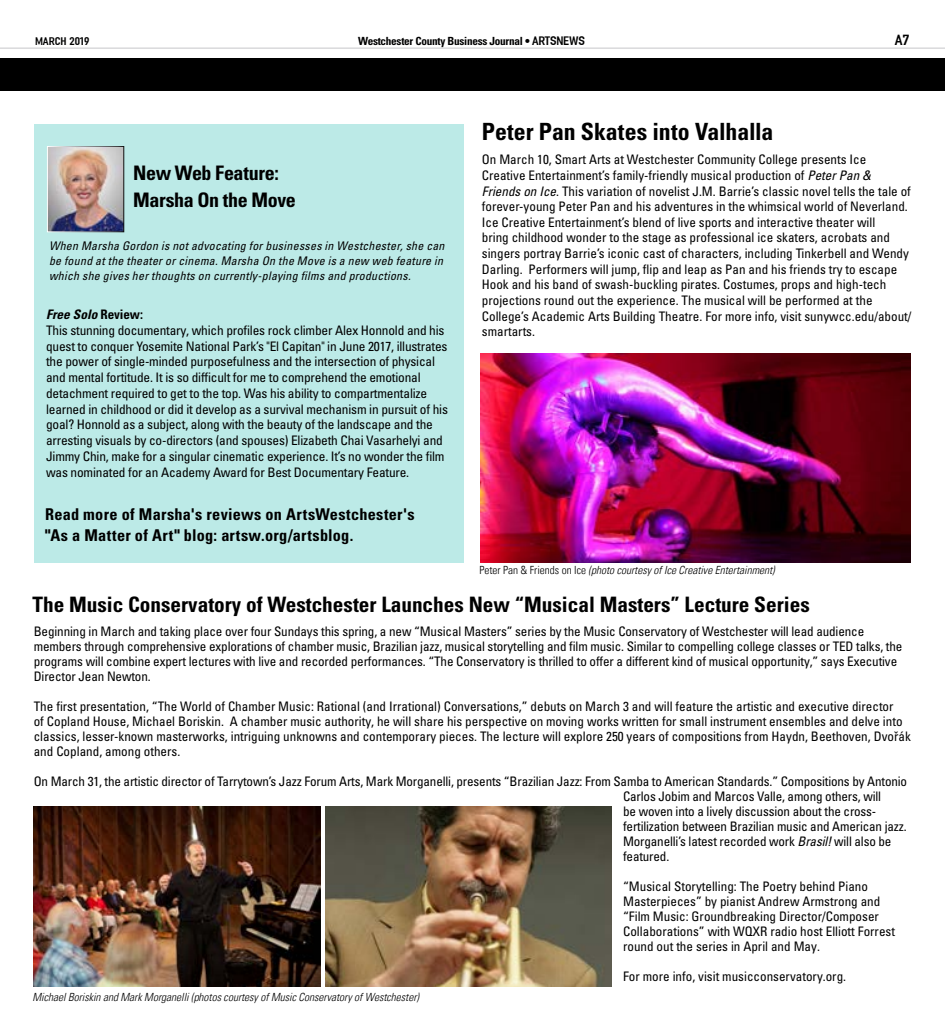
<style>
.page{position:relative;width:945px;height:1035px;background:#fff}
.page>*{position:absolute;margin:0;border:0;box-sizing:border-box;transform-origin:0 0}
.t1{font:700 condensed 23.75px "Univers LT Pro";letter-spacing:-.005em;color:#000}
.t2{font:700 condensed 21.25px "Univers LT Pro";color:#000}
.t3{font:700 condensed 20px/27.5px "Univers LT Pro";letter-spacing:-.02em;color:#000}
.t4{font:700 condensed 16.25px/21.2px "Univers LT Pro";letter-spacing:.02em;color:#000}
.t5{font:15px "Ordinar Com";color:#000}
.t6{font:condensed 13.12px/15px "Univers LT Pro";letter-spacing:-.01em;color:#000}
.t7{font:italic condensed 11.88px/15px "Univers LT Pro";letter-spacing:.025em;color:#000;text-align:justify}
.t8{font:11.25px "Univers Com 47 Light Cond Obl";color:#000}
.t9{font:700 condensed 11.25px "Univers LT Pro";letter-spacing:-.025em;color:#000}
.t10{font:11.25px "Ordinar Com";letter-spacing:-.015em;color:#000}
.s1{font-family:"Ordinar Com";font-weight:400;font-stretch:normal;font-size:12.5px}
.s2{font-weight:700;font-style:italic}
.s3{font-weight:700}
.s4{font-style:italic}
.s5{font-family:"Univers Com 47 Light Cond"}
</style>
<div class="page">
<hr style="left:0;top:48px;width:945px;height:1px;background:#a7a9ac">
<div style="left:0;top:58px;width:945px;height:32px;background:#000"></div>
<div style="left:0;top:59px;width:945px;height:32px;background:#000"></div>
<div style="left:34px;top:124px;width:429px;height:438px;background:#bceae7"></div>
<img style="left:49px;top:148px;width:73px;height:82px">
<div style="left:47px;top:146px;width:77px;height:86px;border:1px solid #fff"></div>
<img style="left:481px;top:354px;width:429px;height:208px">
<img style="left:34px;top:806px;width:286px;height:180px">
<img style="left:325px;top:806px;width:287px;height:180px">
<p class="t10" style="left:35px;top:34px;width:56px">MARCH 2019</p>
<p class="t9" style="left:358px;top:34px;width:228px">Westchester County Business Journal • <span class="s1">ARTSNEWS</span></p>
<p class="t5" style="left:895px;top:30px;width:16px">A7</p>
<h3 class="t3" style="left:133px;top:159px;width:164px">New Web Feature:<br>Marsha On the Move</h3>
<p class="t7" style="left:49px;top:238px;width:397px">When Marsha Gordon is not advocating for businesses in Westchester, she can be found at the theater or cinema. Marsha On the Move is a new web feature in which she gives her thoughts on currently-playing films and productions.</p>
<p class="t6" style="left:46px;top:306px;width:403px;line-height:15.8px"><span class="s2">Free Solo</span> <span class="s3">Review:<br></span>This stunning documentary, which profiles rock climber Alex Honnold and his quest to conquer Yosemite National Park’s "El Capitan" in June 2017, illustrates the power of single-minded purposefulness and the intersection of physical and mental fortitude. It is so difficult for me to comprehend the emotional detachment required to get to the top. Was his ability to compartmentalize learned in childhood or did it develop as a survival mechanism in pursuit of his goal? Honnold as a subject, along with the beauty of the landscape and the arresting visuals by co-directors (and spouses) Elizabeth Chai Vasarhelyi and Jimmy Chin, make for a singular cinematic experience. It’s no wonder the film was nominated for an Academy Award for Best Documentary Feature.</p>
<p class="t4" style="left:45px;top:503px;width:371px">Read more of Marsha's reviews on ArtsWestchester's "As a Matter of Art" blog: artsw.org/artsblog.</p>
<h1 class="t1" style="left:482px;top:117px;width:293px">Peter Pan Skates into Valhalla</h1>
<p class="t6" style="left:482px;top:152px;width:431px;line-height:15.6px">On March 10, Smart Arts at Westchester Community College presents Ice Creative Entertainment’s family-friendly musical production of <span class="s4">Peter Pan &amp; Friends on Ice</span>. This variation of novelist J.M. Barrie’s classic novel tells the tale of forever-young Peter Pan and his adventures in the whimsical world of Neverland.<br>Ice Creative Entertainment’s blend of live sports and interactive theater will<br>bring childhood wonder to the stage as professional ice skaters, acrobats and singers portray Barrie’s iconic cast of characters, including Tinkerbell and Wendy Darling. Performers will jump, flip and leap as Pan and his friends try to escape Hook and his band of swash-buckling pirates. Costumes, props and high-tech projections round out the experience. The musical will be performed at the College’s Academic Arts Building Theatre. For more info, visit sunywcc.edu/about/ smartarts.</p>
<p class="t8" style="left:479px;top:564px;width:297px"><span class="s5">Peter Pan &amp; Friends on Ice</span> (photo courtesy of Ice Creative Entertainment)</p>
<h2 class="t2" style="left:32px;top:592px;width:779px">The Music Conservatory of Westchester Launches New “Musical Masters” Lecture Series</h2>
<p class="t6" style="left:34px;top:623px;width:870px">Beginning in March and taking place over four Sundays this spring, a new “Musical Masters” series by the Music Conservatory of Westchester will lead audience members through comprehensive explorations of chamber music, Brazilian jazz, musical storytelling and film music. Similar to compelling college classes or TED talks, the programs will combine expert lectures with live and recorded performances. “The Conservatory is thrilled to offer a different kind of musical opportunity,” says Executive Director Jean Newton.</p>
<p class="t6" style="left:34px;top:698px;width:879px">The first presentation, “The World of Chamber Music: Rational (and Irrational) Conversations,” debuts on March 3 and will feature the artistic and executive director<br>of Copland House, Michael Boriskin. A chamber music authority, he will share his perspective on moving works written for small instrument ensembles and delve into classics, lesser-known masterworks, intriguing unknowns and contemporary pieces. The lecture will explore 250 years of compositions from Haydn, Beethoven, Dvořák and Copland, among others.</p>
<p class="t6" style="left:623px;top:773px;width:286px;text-indent:-589px">On March 31, the artistic director of Tarrytown’s Jazz Forum Arts, Mark Morganelli, presents “Brazilian Jazz: From Samba to American Standards.” Compositions by Antonio Carlos Jobim and Marcos Valle, among others, will<br>be woven into a lively discussion about the cross&shy;fertilization between Brazilian music and American jazz.<br>Morganelli’s latest recorded work <span class="s4">Brasil!</span> will also be featured.</p>
<p class="t6" style="left:623px;top:878px;width:273px">“Musical Storytelling: The Poetry behind Piano Masterpieces” by pianist Andrew Armstrong and “Film Music: Groundbreaking Director/Composer Collaborations” with WQXR radio host Elliott Forrest round out the series in April and May.</p>
<p class="t6" style="left:623px;top:968px;width:225px">For more info, visit musicconservatory.org.</p>
<p class="t8" style="left:33px;top:990px;width:388px">Michael Boriskin and Mark Morganelli (photos courtesy of Music Conservatory of Westchester)</p>
</div>
